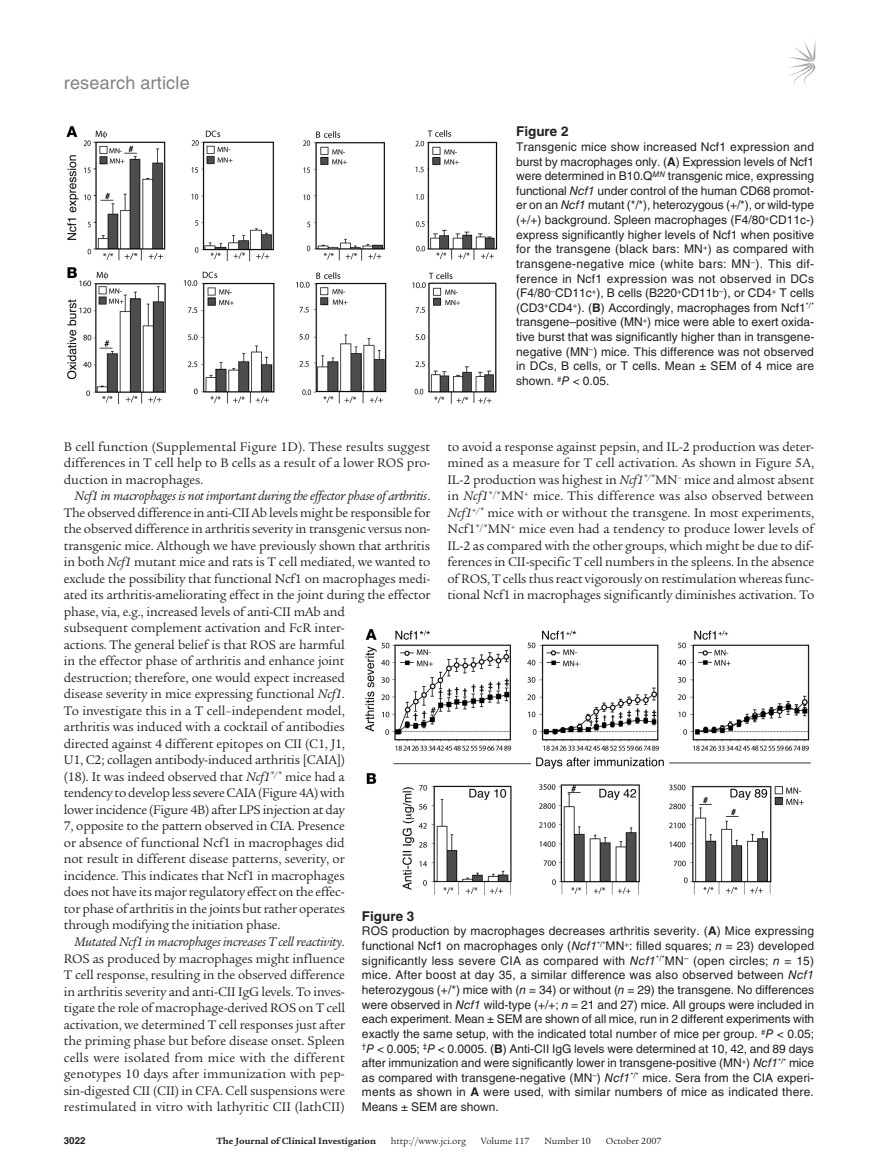
<style>
.page{position:relative;width:878px;height:1174px;background:#fff}
.page>*{position:absolute;margin:0;border:0;box-sizing:border-box;transform-origin:0 0}
.t1{font:18px "Helvetica LT Std";letter-spacing:.01em;color:#808285}
.t2{font:13.5px/16.5px "Legacy Serif Std";letter-spacing:-.01em;color:#231f20;text-align:justify}
.t3{font:italic 13.5px "Legacy Serif Std";letter-spacing:-.015em;color:#231f20}
.t4{font:13.5px "Legacy Serif Std";letter-spacing:.015em;color:#231f20}
.t5{font:700 13.5px "Helvetica LT Std";color:#231f20}
.t6{font:12px/14.7px "Helvetica LT Std";letter-spacing:.015em;color:#231f20;text-align:justify}
.t7{font:9.75px "Legacy Serif Std";color:#231f20}
.t8{font:700 9.75px "Legacy Serif Std";color:#231f20}
.t9{font:700 9.75px "Helvetica LT Std";color:#231f20}
.s1{font-weight:700}
.s2{font-style:italic}
.s3{font-style:normal}
</style>
<div class="page">
<svg style="left:789px;top:41px;width:26px;height:44px"></svg>
<img style="left:66px;top:126px;width:432px;height:278px">
<img style="left:365px;top:628px;width:446px;height:267px">
<h1 class="t1" style="left:64px;top:72px;width:127px">research article</h1>
<p class="t5" style="left:516px;top:123px;width:54px">Figure 2</p>
<p class="t6" style="left:516px;top:139px;width:300px">Transgenic mice show increased Ncf1 expression and burst by macrophages only. (<span class="s1">A</span>) Expression levels of Ncf1 were determined in B10.Q<sup>MN</sup> transgenic mice, expressing functional <span class="s2">Ncf1</span> under control of the human CD68 promot&shy;er on an <span class="s2">Ncf1</span> mutant (*/*), heterozygous (+/*), or wild-type (+/+) background. Spleen macrophages (F4/80<sup>+</sup>CD11c-) express significantly higher levels of Ncf1 when positive for the transgene (black bars: MN<sup>+</sup>) as compared with transgene-negative mice (white bars: MN<sup>–</sup>). This dif&shy;ference in Ncf1 expression was not observed in DCs (F4/80<sup>–</sup>CD11c<sup>+</sup>), B cells (B220<sup>+</sup>CD11b<sup>–</sup>), or CD4<sup>+</sup> T cells (CD3<sup>+</sup>CD4<sup>+</sup>). (<span class="s1">B</span>) Accordingly, macrophages from Ncf1<sup>*/* </sup>transgene–positive (MN<sup>+</sup>) mice were able to exert oxida&shy;tive burst that was significantly higher than in transgene&shy;negative (MN<sup>–</sup>) mice. This difference was not observed in DCs, B cells, or T cells. Mean ± SEM of 4 mice are shown. <sup>#</sup><span class="s2">P</span> &lt; 0.05.</p>
<p class="t2" style="left:447px;top:438px;width:368px">to avoid a response against pepsin, and IL-2 production was deter&shy;mined as a measure for T cell activation. As shown in Figure 5A, IL-2 production was highest in <span class="s2">Ncf1</span><sup>*/*</sup>MN<sup>–</sup> mice and almost absent in <span class="s2">Ncf1</span><sup>*/*</sup>MN<sup>+</sup> mice. This difference was also observed between <span class="s2">Ncf1</span><sup>+/*</sup> mice with or without the transgene. In most experiments, Ncf1<sup>*/*</sup>MN<sup>+</sup> mice even had a tendency to produce lower levels of IL-2 as compared with the other groups, which might be due to dif&shy;ferences in CII-specific T cell numbers in the spleens. In the absence of ROS, T cells thus react vigorously on restimulation whereas func&shy;tional Ncf1 in macrophages significantly diminishes activation. To</p>
<p class="t2" style="left:64px;top:438px;width:368px">B cell function (Supplemental Figure 1D). These results suggest differences in T cell help to B cells as a result of a lower ROS pro&shy;duction in macrophages.</p>
<p class="t3" style="left:74px;top:488px;width:357px">Ncf1 in macrophages is not important during the effector phase of arthritis<span class="s3">.</span></p>
<p class="t2" style="left:64px;top:504px;width:368px">The observed difference in anti-CII Ab levels might be responsible for</p>
<p class="t2" style="left:64px;top:521px;width:368px">the observed difference in arthritis severity in transgenic versus non-</p>
<p class="t2" style="left:64px;top:537px;width:368px">transgenic mice. Although we have previously shown that arthritis</p>
<p class="t2" style="left:64px;top:554px;width:368px">in both <span class="s2">Ncf1</span> mutant mice and rats is T cell mediated, we wanted to</p>
<p class="t2" style="left:64px;top:570px;width:368px">exclude the possibility that functional Ncf1 on macrophages medi-</p>
<p class="t2" style="left:64px;top:587px;width:368px">ated its arthritis-ameliorating effect in the joint during the effector</p>
<p class="t2" style="left:64px;top:603px;width:282px">phase, via, e.g., increased levels of anti-CII mAb and</p>
<p class="t2" style="left:64px;top:620px;width:282px">subsequent complement activation and FcR inter-</p>
<p class="t2" style="left:64px;top:636px;width:283px">actions. The general belief is that ROS are harmful</p>
<p class="t2" style="left:64px;top:653px;width:282px">in the effector phase of arthritis and enhance joint</p>
<p class="t2" style="left:64px;top:669px;width:283px">destruction; therefore, one would expect increased</p>
<p class="t2" style="left:64px;top:686px;width:282px">disease severity in mice expressing functional <span class="s2">Ncf1</span>.</p>
<p class="t2" style="left:64px;top:702px;width:282px">To investigate this in a T cell–independent model,</p>
<p class="t2" style="left:64px;top:719px;width:282px">arthritis was induced with a cocktail of antibodies</p>
<p class="t2" style="left:64px;top:735px;width:282px">directed against 4 different epitopes on CII (C1, J1,</p>
<p class="t2" style="left:64px;top:752px;width:283px">U1, C2; collagen antibody-induced arthritis [CAIA])</p>
<p class="t2" style="left:64px;top:768px;width:282px">(18). It was indeed observed that <span class="s2">Ncf1</span><sup>*/*</sup> mice had a</p>
<p class="t2" style="left:64px;top:785px;width:282px">tendency to develop less severe CAIA (Figure 4A) with</p>
<p class="t2" style="left:64px;top:801px;width:282px">lower incidence (Figure 4B) after LPS injection at day</p>
<p class="t2" style="left:64px;top:818px;width:282px">7, opposite to the pattern observed in CIA. Presence</p>
<p class="t2" style="left:64px;top:834px;width:282px">or absence of functional Ncf1 in macrophages did</p>
<p class="t2" style="left:64px;top:851px;width:282px">not result in different disease patterns, severity, or</p>
<p class="t2" style="left:64px;top:867px;width:282px">incidence. This indicates that Ncf1 in macrophages</p>
<p class="t2" style="left:64px;top:884px;width:282px">does not have its major regulatory effect on the effec-</p>
<p class="t2" style="left:64px;top:900px;width:282px">tor phase of arthritis in the joints but rather operates</p>
<p class="t2" style="left:64px;top:917px;width:218px">through modifying the initiation phase.</p>
<p class="t3" style="left:74px;top:934px;width:272px">Mutated Ncf1 in macrophages increases T cell reactivity<span class="s3">.</span></p>
<p class="t2" style="left:64px;top:950px;width:282px">ROS as produced by macrophages might influence</p>
<p class="t2" style="left:64px;top:966px;width:282px">T cell response, resulting in the observed difference</p>
<p class="t2" style="left:64px;top:983px;width:282px">in arthritis severity and anti-CII IgG levels. To inves-</p>
<p class="t2" style="left:64px;top:999px;width:283px">tigate the role of macrophage-derived ROS on T cell</p>
<p class="t2" style="left:64px;top:1016px;width:283px">activation, we determined T cell responses just after</p>
<p class="t2" style="left:64px;top:1032px;width:282px">the priming phase but before disease onset. Spleen</p>
<p class="t4" style="left:64px;top:1049px;width:282px">cells were isolated from mice with the different</p>
<p class="t2" style="left:64px;top:1065px;width:282px">genotypes 10 days after immunization with pep-</p>
<p class="t2" style="left:64px;top:1082px;width:283px">sin-digested CII (CII) in CFA. Cell suspensions were</p>
<p class="t2" style="left:64px;top:1098px;width:282px">restimulated in vitro with lathyritic CII (lathCII)</p>
<p class="t5" style="left:362px;top:907px;width:54px">Figure 3</p>
<p class="t6" style="left:362px;top:924px;width:454px">ROS production by macrophages decreases arthritis severity. (<span class="s1">A</span>) Mice expressing functional Ncf1 on macrophages only (<span class="s2">Ncf1</span><sup>*/*</sup>MN<sup>+</sup>: filled squares; <span class="s2">n</span> = 23) developed significantly less severe CIA as compared with <span class="s2">Ncf1</span><sup>*/*</sup>MN<sup>–</sup> (open circles; <span class="s2">n</span> = 15) mice. After boost at day 35, a similar difference was also observed between <span class="s2">Ncf1 </span>heterozygous (+/*) mice with (<span class="s2">n</span> = 34) or without (<span class="s2">n</span> = 29) the transgene. No differences were observed in <span class="s2">Ncf1</span> wild-type (+/+; <span class="s2">n</span> = 21 and 27) mice. All groups were included in each experiment. Mean ± SEM are shown of all mice, run in 2 different experiments with exactly the same setup, with the indicated total number of mice per group. <sup>#</sup><span class="s2">P</span> &lt; 0.05; <sup>†</sup><span class="s2">P</span> &lt; 0.005; <sup>‡</sup><span class="s2">P</span> &lt; 0.0005. (<span class="s1">B</span>) Anti-CII IgG levels were determined at 10, 42, and 89 days after immunization and were significantly lower in transgene-positive (MN<sup>+</sup>) <span class="s2">Ncf1</span><sup>*/*</sup> mice as compared with transgene-negative (MN<sup>–</sup>) <span class="s2">Ncf1</span><sup>*/*</sup> mice. Sera from the CIA experi&shy;ments as shown in <span class="s1">A</span> were used, with similar numbers of mice as indicated there.<br>Means ± SEM are shown.</p>
<p class="t9" style="left:64px;top:1134px;width:23px">3022</p>
<p class="t8" style="left:216px;top:1135px;width:161px">The Journal of Clinical Investigation</p>
<p class="t7" style="left:391px;top:1135px;width:77px">http://www.jci.org</p>
<p class="t7" style="left:480px;top:1135px;width:50px">Volume 117</p>
<p class="t7" style="left:544px;top:1135px;width:48px">Number 10</p>
<p class="t7" style="left:605px;top:1135px;width:57px">October 2007</p>
</div>
